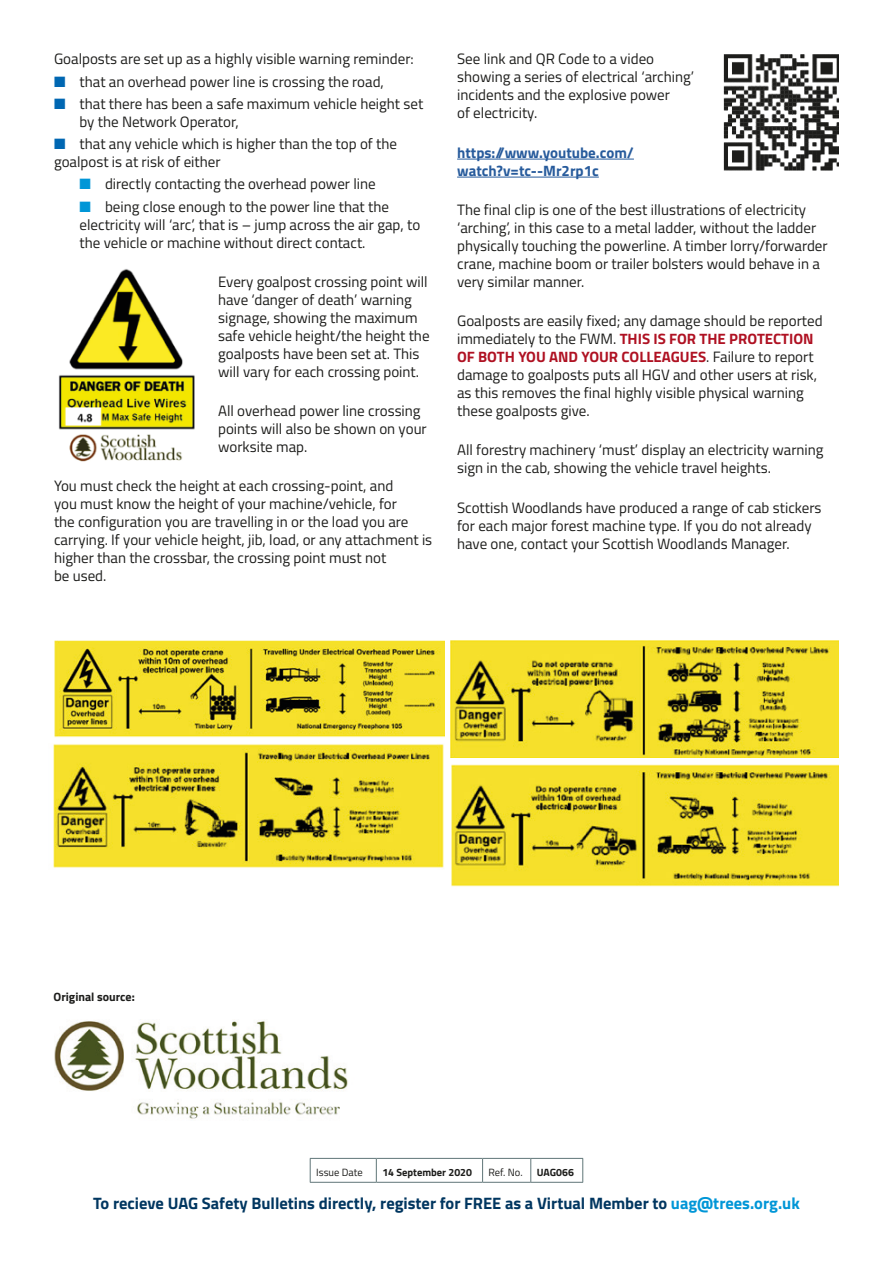
<style>
.page{position:relative;width:893px;height:1263px;background:#fff}
.page>*{position:absolute;margin:0;border:0;box-sizing:border-box;transform-origin:0 0}
.t1{font:700 16.5px "Titillium Web";color:#003660}
.t2{font:15px/18px "Titillium Web";color:#1d1d1b}
.t3{font:700 15px/18px "Titillium Web";color:#275b9c}
.t4{font:700 12px "Titillium Web";color:#1d1d1b}
.t5{font:700 10.5px "Titillium Web";color:#1d1d1b}
.t6{font:10.5px "Titillium Web";color:#1d1d1b}
.s1{color:#0067b2}
.s2{color:#0096d7}
.s3{font-weight:700;color:#af1122}
</style>
<div class="page">
<hr style="left:310px;top:1158px;width:66px;height:1px;background:#607678">
<svg style="left:310px;top:1159px;width:1px;height:23px"></svg>
<hr style="left:376px;top:1158px;width:107px;height:1px;background:#607678">
<svg style="left:376px;top:1159px;width:1px;height:23px"></svg>
<hr style="left:483px;top:1158px;width:48px;height:1px;background:#607678">
<svg style="left:482px;top:1159px;width:1px;height:23px"></svg>
<hr style="left:531px;top:1158px;width:52px;height:1px;background:#607678">
<svg style="left:530px;top:1159px;width:1px;height:23px"></svg>
<svg style="left:582px;top:1159px;width:1px;height:23px"></svg>
<hr style="left:310px;top:1182px;width:66px;height:1px;background:#607678">
<hr style="left:376px;top:1182px;width:107px;height:1px;background:#607678">
<hr style="left:483px;top:1182px;width:48px;height:1px;background:#607678">
<hr style="left:531px;top:1182px;width:52px;height:1px;background:#607678">
<hr style="left:457px;top:159px;width:177px;height:1px;background:#275b9c">
<hr style="left:457px;top:177px;width:142px;height:1px;background:#275b9c">
<img style="left:58px;top:269px;width:137px;height:193px">
<img style="left:723px;top:54px;width:116px;height:117px">
<img style="left:452px;top:765px;width:387px;height:122px">
<img style="left:53px;top:744px;width:391px;height:124px">
<img style="left:450px;top:641px;width:388px;height:116px">
<img style="left:54px;top:641px;width:391px;height:96px">
<img style="left:54px;top:1021px;width:294px;height:98px">
<p class="t2" style="left:54px;top:49px;width:361px">Goalposts are set up as a highly visible warning reminder:</p>
<p class="t2" style="left:54px;top:72px;width:331px"><span class="s1">■</span> that an overhead power line is crossing the road,</p>
<p class="t2" style="left:80px;top:94px;width:345px;text-indent:-26px"><span class="s1">■</span> that there has been a safe maximum vehicle height set by the Network Operator,</p>
<p class="t2" style="left:54px;top:134px;width:345px"><span class="s1">■</span> that any vehicle which is higher than the top of the goalpost is at risk of either</p>
<p class="t2" style="left:80px;top:174px;width:298px"><span class="s2">■</span> directly contacting the overhead power line</p>
<p class="t2" style="left:80px;top:197px;width:342px"><span class="s2">■</span> being close enough to the power line that the electricity will ‘arc’, that is – jump across the air gap, to the vehicle or machine without direct contact.</p>
<p class="t2" style="left:218px;top:272px;width:213px">Every goalpost crossing point will have ‘danger of death’ warning signage, showing the maximum safe vehicle height/the height the goalposts have been set at. This will vary for each crossing point.</p>
<p class="t2" style="left:218px;top:401px;width:210px">All overhead power line crossing points will also be shown on your worksite map.</p>
<p class="t2" style="left:54px;top:476px;width:380px">You must check the height at each crossing-point, and<br>you must know the height of your machine/vehicle, for<br>the configuration you are travelling in or the load you are carrying. If your vehicle height, jib, load, or any attachment is higher than the crossbar, the crossing point must not<br>be used.</p>
<p class="t2" style="left:457px;top:49px;width:238px">See link and QR Code to a video showing a series of electrical ‘arching’ incidents and the explosive power<br>of electricity.</p>
<p class="t3" style="left:457px;top:143px;width:178px">https://www.youtube.com/ watch?v=tc--Mr2rp1c</p>
<p class="t2" style="left:457px;top:200px;width:372px">The final clip is one of the best illustrations of electricity ‘arching’, in this case to a metal ladder, without the ladder physically touching the powerline. A timber lorry/forwarder crane, machine boom or trailer bolsters would behave in a very similar manner.</p>
<p class="t2" style="left:457px;top:311px;width:367px">Goalposts are easily fixed; any damage should be reported immediately to the FWM. <span class="s3">THIS IS FOR THE PROTECTION OF BOTH YOU AND YOUR COLLEAGUES</span>. Failure to report damage to goalposts puts all HGV and other users at risk, as this removes the final highly visible physical warning these goalposts give.</p>
<p class="t2" style="left:457px;top:440px;width:368px">All forestry machinery ‘must’ display an electricity warning sign in the cab, showing the vehicle travel heights.</p>
<p class="t2" style="left:457px;top:498px;width:366px">Scottish Woodlands have produced a range of cab stickers for each major forest machine type. If you do not already have one, contact your Scottish Woodlands Manager.</p>
<p class="t4" style="left:54px;top:987px;width:83px">Original source:</p>
<p class="t6" style="left:316px;top:1165px;width:48px">Issue Date</p>
<p class="t5" style="left:382px;top:1164px;width:91px">14 September 2020</p>
<p class="t6" style="left:489px;top:1165px;width:36px">Ref. No.</p>
<p class="t5" style="left:537px;top:1164px;width:39px">UAG066</p>
<p class="t1" style="left:93px;top:1190px;width:708px">To recieve UAG Safety Bulletins directly, register for FREE as a Virtual Member to <span class="s2">uag@trees.org.uk</span></p>
</div>
